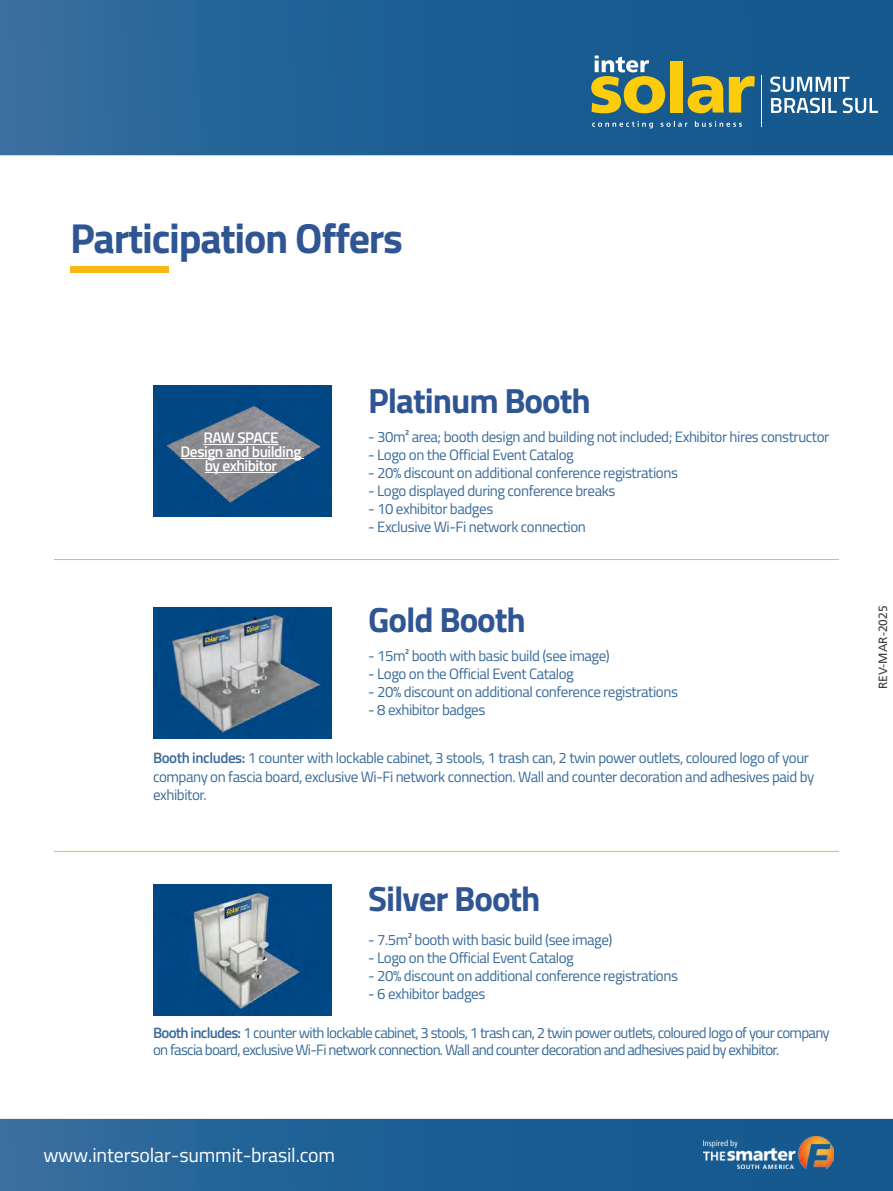
<style>
.page{position:relative;width:893px;height:1191px;background:#fff}
.page>*{position:absolute;margin:0;border:0;box-sizing:border-box;transform-origin:0 0}
.t1{font:700 42px "Titillium";letter-spacing:-.03em;color:#305593}
.t2{font:700 34.95px "Titillium";letter-spacing:-.03em;color:#305593}
.t3{font:19.95px "Titillium";letter-spacing:-.01em;color:#fff}
.t4{font:600 15.45px/14px "Titillium";letter-spacing:-.03em;color:#fff;text-align:center}
.t5{font:15px/18px "Titillium";letter-spacing:-.03em;color:#396b9a}
.t6{font:15px/16.8px "Titillium";letter-spacing:-.05em;color:#396b9a}
.t7{font:12px "Frutiger LT Com";color:#3e3e3f}
.s1{font-weight:600}
</style>
<div class="page">
<svg style="left:0;top:0;width:893px;height:155px;background:#206094"></svg>
<svg style="left:1px;top:1118px;width:892px;height:73px;background:#236296"></svg>
<img style="left:704px;top:1136px;width:130px;height:32px">
<svg style="left:592px;top:121px;width:150px;height:7px"></svg>
<hr style="left:761px;top:75px;width:1px;height:52px;background:#fff">
<svg style="left:770px;top:77px;width:61px;height:15px"></svg>
<hr style="left:834px;top:77px;width:3px;height:15px;background:#fff">
<svg style="left:839px;top:77px;width:10px;height:15px"></svg>
<svg style="left:771px;top:98px;width:49px;height:15px"></svg>
<hr style="left:822px;top:98px;width:3px;height:15px;background:#fff">
<svg style="left:828px;top:98px;width:9px;height:15px"></svg>
<svg style="left:843px;top:98px;width:35px;height:15px"></svg>
<svg style="left:591px;top:56px;width:74px;height:57px;background:#8b9864"></svg>
<div style="left:670px;top:61px;width:12px;height:51px;background:#fdcc0c"></div>
<svg style="left:688px;top:76px;width:67px;height:37px;background:#a29e3f"></svg>
<div style="left:70px;top:266px;width:99px;height:6px;background:#fcb814"></div>
<img style="left:153px;top:607px;width:178px;height:131px">
<img style="left:153px;top:884px;width:178px;height:131px">
<img style="left:153px;top:385px;width:178px;height:131px">
<hr style="left:203px;top:444px;width:76px;height:1px;background:#fff">
<hr style="left:181px;top:458px;width:123px;height:1px;background:#fff">
<hr style="left:205px;top:472px;width:72px;height:1px;background:#fff">
<img style="left:0;top:715px;width:1px;height:476px">
<svg style="left:0;top:1117px;width:1px;height:19px"></svg>
<svg style="left:0;top:715px;width:1px;height:36px"></svg>
<hr style="left:54px;top:559px;width:785px;height:1px;background:#fcb814">
<hr style="left:54px;top:851px;width:785px;height:1px;background:#fcb814">
<h1 class="t1" style="left:70px;top:206px;width:334px">Participation Offers</h1>
<p class="t4" style="left:181px;top:429px;width:122px">RAW SPACE<br>Design and building by exhibitor</p>
<h2 class="t2" style="left:368px;top:374px;width:224px">Platinum Booth</h2>
<p class="t5" style="left:368px;top:427px;width:463px">- 30m² area; booth design and building not included; Exhibitor hires constructor</p>
<p class="t5" style="left:368px;top:445px;width:207px">- Logo on the Official Event Catalog</p>
<p class="t5" style="left:368px;top:463px;width:311px">- 20% discount on additional conference registrations</p>
<p class="t5" style="left:368px;top:481px;width:249px">- Logo displayed during conference breaks</p>
<p class="t5" style="left:368px;top:499px;width:127px">- 10 exhibitor badges</p>
<p class="t5" style="left:368px;top:517px;width:219px">- Exclusive Wi-Fi network connection</p>
<h2 class="t2" style="left:368px;top:593px;width:159px">Gold Booth</h2>
<p class="t5" style="left:368px;top:646px;width:243px">- 15m² booth with basic build (see image)</p>
<p class="t5" style="left:368px;top:664px;width:207px">- Logo on the Official Event Catalog</p>
<p class="t5" style="left:368px;top:682px;width:311px">- 20% discount on additional conference registrations</p>
<p class="t5" style="left:368px;top:700px;width:119px">- 8 exhibitor badges</p>
<p class="t5" style="left:153px;top:748px;width:663px"><span class="s1">Booth includes:</span> 1 counter with lockable cabinet, 3 stools, 1 trash can, 2 twin power outlets, coloured logo of your company on fascia board, exclusive Wi-Fi network connection. Wall and counter decoration and adhesives paid by exhibitor.</p>
<h2 class="t2" style="left:368px;top:872px;width:174px">Silver Booth</h2>
<p class="t5" style="left:368px;top:929px;width:246px">- 7.5m² booth with basic build (see image)</p>
<p class="t5" style="left:368px;top:947px;width:207px">- Logo on the Official Event Catalog</p>
<p class="t5" style="left:368px;top:965px;width:311px">- 20% discount on additional conference registrations</p>
<p class="t5" style="left:368px;top:983px;width:119px">- 6 exhibitor badges</p>
<p class="t6" style="left:153px;top:1023px;width:678px"><span class="s1">Booth includes:</span> 1 counter with lockable cabinet, 3 stools, 1 trash can, 2 twin power outlets, coloured logo of your company on fascia board, exclusive Wi-Fi network connection. Wall and counter decoration and adhesives paid by exhibitor.</p>
<h3 class="t3" style="left:43px;top:1140px;width:293px">www.intersolar-summit-brasil.com</h3>
<p class="t7" style="left:876px;top:689px;width:85px;rotate:-90deg">REV-MAR-2025</p>
</div>
